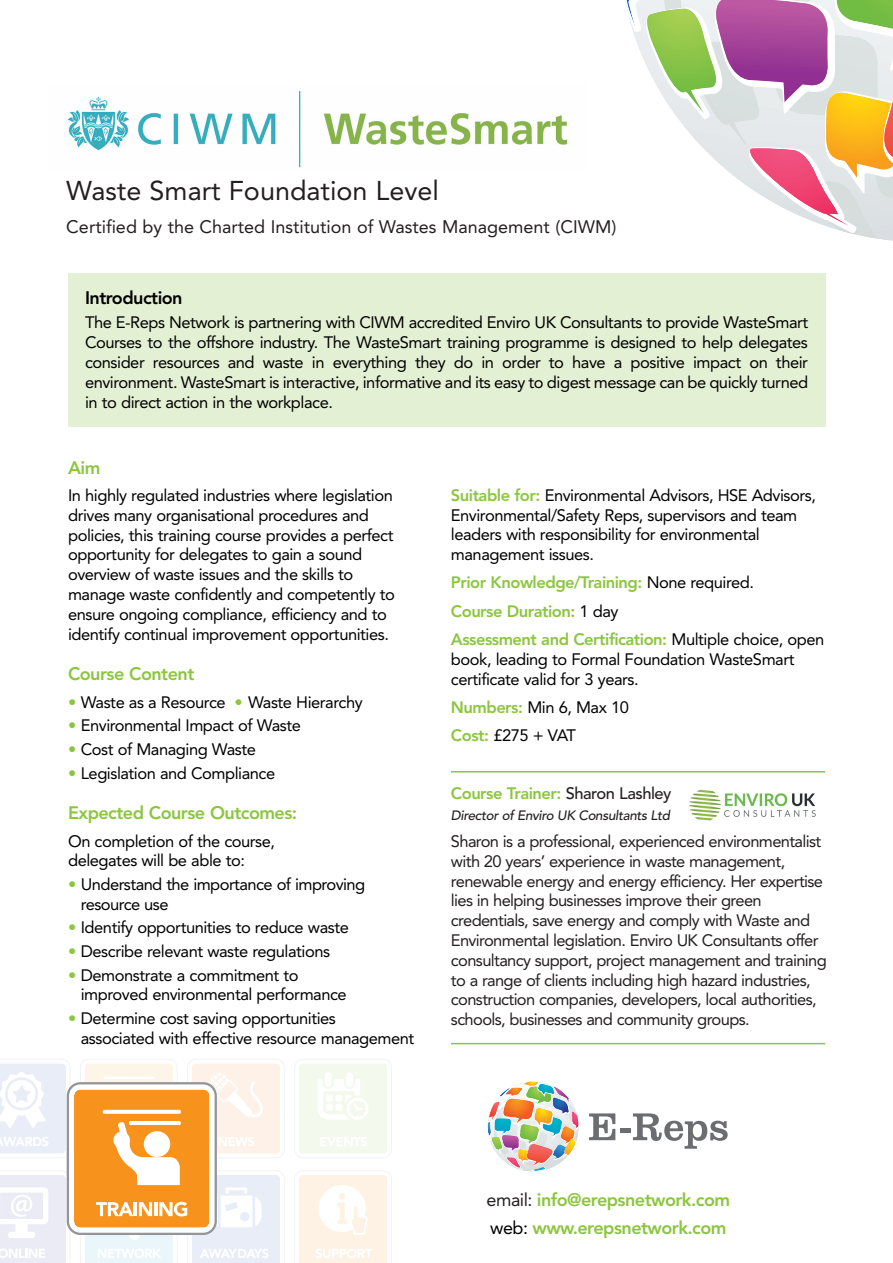
<style>
.page{position:relative;width:893px;height:1263px;background:#fff}
.page>*{position:absolute;margin:0;border:0;box-sizing:border-box;transform-origin:0 0}
.t1{font:27px "Avenir";color:#231f20}
.t2{font:800 18px/28.5px "Avenir";letter-spacing:-.03em;color:#8bc63e}
.t3{font:18px "Avenir";color:#231f20}
.t4{font:800 18px "Avenir";letter-spacing:-.03em;color:#000}
.t5{font:16.5px/19.8px "Avenir";letter-spacing:-.03em;color:#000}
.t6{font:16.5px/19.8px "Avenir";letter-spacing:-.04em;color:#231f20}
.t7{font:800 16.5px/28.3px "Avenir";letter-spacing:-.03em;color:#8bc63e}
.t8{font:italic 500 13.5px "Avenir";letter-spacing:-.03em;color:#231f20}
.s1{color:#8bc63e}
.s2{font-weight:800;color:#8bc63e}
.s3{font-weight:400;color:#000}
.s4{font-weight:500;color:#231f20}
.s5{font-weight:400;color:#231f20}
</style>
<div class="page">
<svg style="left:0;top:1059px;width:70px;height:99px"></svg>
<div style="left:187px;top:1059px;width:98px;height:99px;border:1px solid #f2f3f4;border-radius:8px"></div>
<div style="left:191px;top:1063px;width:89px;height:91px;background:#fef2e8;border-radius:4px"></div>
<div style="left:80px;top:1059px;width:98px;height:99px;border:1px solid #f2f3f4;border-radius:8px"></div>
<div style="left:84px;top:1063px;width:89px;height:91px;background:#fef5e9;border-radius:4px"></div>
<div style="left:294px;top:1059px;width:98px;height:99px;border:1px solid #f2f3f4;border-radius:8px"></div>
<div style="left:299px;top:1063px;width:88px;height:91px;background:#f4f9ed;border-radius:4px"></div>
<div style="left:325px;top:1072px;width:7px;height:15px;background:#fff;border-radius:3px"></div>
<div style="left:346px;top:1072px;width:7px;height:15px;background:#fff;border-radius:3px"></div>
<svg style="left:318px;top:1079px;width:50px;height:41px"></svg>
<svg style="left:320px;top:1137px;width:47px;height:9px"></svg>
<svg style="left:0;top:1170px;width:69px;height:93px"></svg>
<svg style="left:294px;top:1171px;width:98px;height:92px"></svg>
<div style="left:68px;top:273px;width:757px;height:153px;background:#e4f0d4"></div>
<svg style="left:626px;top:0;width:266px;height:239px"></svg>
<svg style="left:589px;top:1113px;width:26px;height:27px"></svg>
<hr style="left:619px;top:1129px;width:11px;height:4px;background:#6c6d70">
<svg style="left:633px;top:1113px;width:94px;height:36px"></svg>
<svg style="left:487px;top:1081px;width:92px;height:91px"></svg>
<div style="left:74px;top:1089px;width:135px;height:139px;background:#f7931d;border-radius:6px"></div>
<svg style="left:80px;top:1073px;width:205px;height:190px"></svg>
<img style="left:67px;top:91px;width:501px;height:77px">
<img style="left:689px;top:789px;width:127px;height:32px">
<hr style="left:451px;top:1043px;width:374px;height:1px;background:#8bc63e">
<hr style="left:451px;top:771px;width:374px;height:1px;background:#8bc63e">
<h1 class="t1" style="left:66px;top:180px;width:374px">Waste Smart Foundation Level</h1>
<p class="t3" style="left:66px;top:220px;width:551px">Certified by the Charted Institution of Wastes Management (CIWM)</p>
<p class="t4" style="left:85px;top:290px;width:99px">Introduction</p>
<p class="t5" style="left:85px;top:314px;width:724px;text-align:justify">The E-Reps Network is partnering with CIWM accredited Enviro UK Consultants to provide WasteSmart Courses to the offshore industry. The WasteSmart training programme is designed to help delegates consider resources and waste in everything they do in order to have a positive impact on their environment. WasteSmart is interactive, informative and its easy to digest message can be quickly turned in to direct action in the workplace.</p>
<p class="t2" style="left:68px;top:455px;width:34px">Aim</p>
<p class="t5" style="left:68px;top:487px;width:328px">In highly regulated industries where legislation drives many organisational procedures and policies, this training course provides a perfect opportunity for delegates to gain a sound overview of waste issues and the skills to manage waste confidently and competently to ensure ongoing compliance, efficiency and to identify continual improvement opportunities.</p>
<p class="t2" style="left:68px;top:661px;width:128px">Course Content</p>
<p class="t5" style="left:68px;top:693px;width:296px"><span class="s1">•</span> Waste as a Resource <span class="s1">•</span> Waste Hierarchy</p>
<p class="t5" style="left:68px;top:717px;width:234px"><span class="s1">•</span> Environmental Impact of Waste</p>
<p class="t5" style="left:68px;top:741px;width:189px"><span class="s1">•</span> Cost of Managing Waste</p>
<p class="t5" style="left:68px;top:764px;width:209px"><span class="s1">•</span> Legislation and Compliance</p>
<p class="t2" style="left:68px;top:800px;width:231px">Expected Course Outcomes:</p>
<p class="t5" style="left:68px;top:832px;width:208px">On completion of the course, delegates will be able to:</p>
<p class="t5" style="left:81px;top:876px;width:286px;text-indent:-13px"><span class="s1">•</span> Understand the importance of improving resource use</p>
<p class="t5" style="left:68px;top:919px;width:282px"><span class="s1">•</span> Identify opportunities to reduce waste</p>
<p class="t5" style="left:68px;top:943px;width:263px"><span class="s1">•</span> Describe relevant waste regulations</p>
<p class="t5" style="left:81px;top:966px;width:267px;text-indent:-13px"><span class="s1">•</span> Demonstrate a commitment to improved environmental performance</p>
<p class="t5" style="left:81px;top:1010px;width:335px;text-indent:-13px"><span class="s1">•</span> Determine cost saving opportunities<br>associated with effective resource management</p>
<p class="t5" style="left:451px;top:486px;width:366px"><span class="s2">Suitable for:</span> Environmental Advisors, HSE Advisors, Environmental/Safety Reps, supervisors and team leaders with responsibility for environmental management issues.</p>
<p class="t7" style="left:451px;top:570px;width:375px">Prior Knowledge/Training: <span class="s3">None required.<br></span>Course Duration: <span class="s3">1 day<br></span>Assessment and Certification: <span class="s3">Multiple choice, open</span></p>
<p class="t5" style="left:451px;top:651px;width:345px">book, leading to Formal Foundation WasteSmart certificate valid for 3 years.</p>
<p class="t5" style="left:451px;top:694px;width:179px;line-height:28.3px"><span class="s2">Numbers:</span> Min 6, Max 10<br><span class="s2">Cost:</span> £275 + VAT</p>
<p class="t7" style="left:451px;top:781px;width:222px">Course Trainer: <span class="s4">Sharon Lashley</span></p>
<p class="t8" style="left:451px;top:809px;width:220px">Director of Enviro UK Consultants Ltd</p>
<p class="t6" style="left:451px;top:833px;width:377px">Sharon is a professional, experienced environmentalist with 20 years’ experience in waste management, renewable energy and energy efficiency. Her expertise lies in helping businesses improve their green credentials, save energy and comply with Waste and Environmental legislation. Enviro UK Consultants offer consultancy support, project management and training to a range of clients including high hazard industries, construction companies, developers, local authorities, schools, businesses and community groups.</p>
<p class="t2" style="left:486px;top:1187px;width:245px"><span class="s5">email:</span> info@erepsnetwork.com <span class="s3">web:</span> www.erepsnetwork.com</p>
</div>
